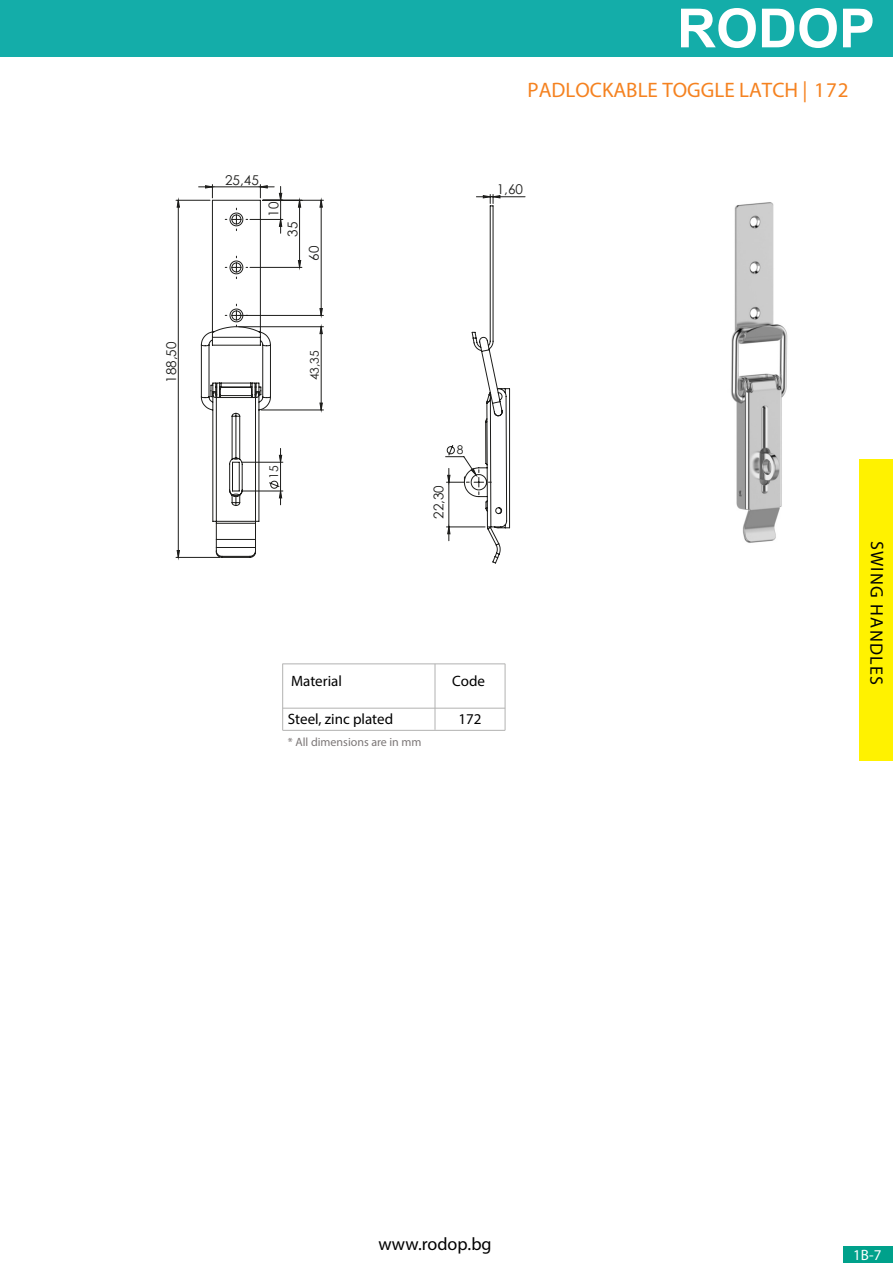
<style>
.page{position:relative;width:893px;height:1263px;background:#fff}
.page>*{position:absolute;margin:0;border:0;box-sizing:border-box;transform-origin:0 0}
.t1{font:700 54px "Arial";color:#fff}
.t2{font:21px "Myriad Pro";color:#f58220}
.t3{font:18px "Myriad Pro";letter-spacing:.065em;color:#020403}
.t4{font:18px "Myriad Pro";color:#000}
.t5{font:15px "Myriad Pro";color:#000}
.t6{font:15px "Myriad Pro";color:#fff}
.t7{font:13.5px "Century Gothic";color:#1d1d1b}
.t8{font:12px "Myriad Pro";color:#7c7777}
.t9{font:12px "Century Gothic";color:#1d1d1b}
</style>
<div class="page">
<div style="left:859px;top:459px;width:34px;height:302px;background:#fff200"></div>
<div style="left:844px;top:1246px;width:49px;height:17px;background:#00a18b"></div>
<div style="left:0;top:0;width:893px;height:57px;background:#14ada9"></div>
<hr style="left:283px;top:708px;width:222px;height:1px;background:#b2b2b1">
<hr style="left:505px;top:664px;width:1px;height:66px;background:#b2b2b1">
<hr style="left:282px;top:664px;width:1px;height:66px;background:#b2b2b1">
<hr style="left:283px;top:663px;width:222px;height:1px;background:#b2b2b1">
<hr style="left:435px;top:664px;width:1px;height:66px;background:#b2b2b1">
<hr style="left:283px;top:730px;width:222px;height:1px;background:#b2b2b1">
<img style="left:731px;top:202px;width:57px;height:341px">
<svg style="left:198px;top:186px;width:125px;height:227px"></svg>
<hr style="left:261px;top:410px;width:62px;height:1px;background:#1d1d1b">
<hr style="left:239px;top:326px;width:84px;height:1px;background:#1d1d1b">
<hr style="left:321px;top:200px;width:1px;height:115px;background:#1d1d1b">
<hr style="left:263px;top:200px;width:60px;height:1px;background:#1d1d1b">
<hr style="left:239px;top:315px;width:84px;height:1px;background:#1d1d1b">
<hr style="left:176px;top:557px;width:44px;height:1px;background:#1d1d1b">
<hr style="left:176px;top:200px;width:34px;height:1px;background:#1d1d1b">
<hr style="left:250px;top:267px;width:52px;height:1px;background:#1d1d1b">
<svg style="left:320px;top:327px;width:2px;height:83px"></svg>
<svg style="left:177px;top:193px;width:124px;height:364px"></svg>
<svg style="left:199px;top:185px;width:84px;height:373px"></svg>
<hr style="left:493px;top:196px;width:32px;height:1px;background:#1d1d1b">
<svg style="left:445px;top:194px;width:65px;height:370px"></svg>
<p class="t7" style="left:162px;top:383px;width:43px;rotate:-90deg">188,50</p>
<p class="t7" style="left:225px;top:170px;width:35px">25,45</p>
<p class="t7" style="left:264px;top:217px;width:16px;rotate:-90deg">10</p>
<p class="t7" style="left:283px;top:237px;width:16px;rotate:-90deg">35</p>
<p class="t7" style="left:305px;top:261px;width:16px;rotate:-90deg">60</p>
<h1 class="t1" style="left:677px;top:-10px;width:200px">RODOP</h1>
<h2 class="t2" style="left:527px;top:77px;width:323px">PADLOCKABLE TOGGLE LATCH | 172</h2>
<p class="t7" style="left:497px;top:180px;width:28px">1,60</p>
<p class="t9" style="left:306px;top:380px;width:31px;rotate:-90deg">43,35</p>
<p class="t9" style="left:266px;top:479px;width:15px;rotate:-90deg">15</p>
<p class="t7" style="left:429px;top:519px;width:35px;rotate:-90deg">22,30</p>
<p class="t9" style="left:457px;top:441px;width:8px">8</p>
<p class="t5" style="left:291px;top:672px;width:52px">Material</p>
<p class="t5" style="left:288px;top:709px;width:107px">Steel, zinc plated</p>
<p class="t8" style="left:288px;top:734px;width:135px">* All dimensions are in mm</p>
<p class="t5" style="left:452px;top:672px;width:34px">Code</p>
<p class="t5" style="left:458px;top:709px;width:25px">172</p>
<p class="t3" style="left:888px;top:540px;width:146px;rotate:90deg">SWING HANDLES</p>
<p class="t4" style="left:379px;top:1233px;width:115px">www.rodop.bg</p>
<p class="t6" style="left:853px;top:1245px;width:30px">1B-7</p>
</div>
